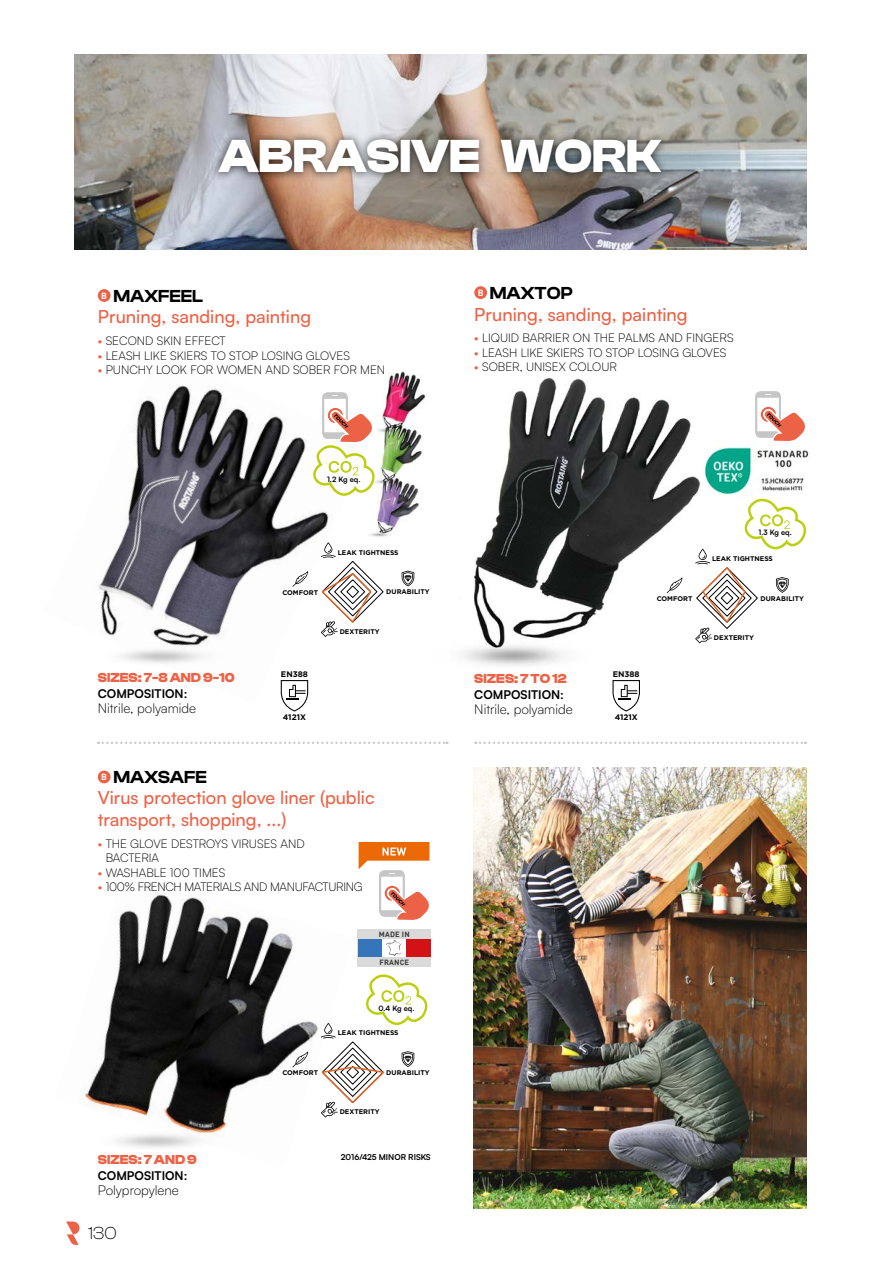
<style>
.page{position:relative;width:893px;height:1263px;background:#fff}
.page>*{position:absolute;margin:0;border:0;box-sizing:border-box;transform-origin:0 0}
.t1{font:700 48px "Clash Display";color:#fff}
.t2{font:500 18px/21.6px "Satoshi";color:#ec6246}
.t3{font:600 18px "Clash Display";color:#000}
.t4{font:300 18px "Clash Display";color:#000}
.t5{font:300 13.5px "Satoshi";color:#000}
.t6{font:700 13.5px "Clash Display";color:#ec6246}
.t7{font:300 12px/14.4px "Satoshi";color:#000}
.t8{font:300 12px "Satoshi";letter-spacing:-.03em;color:#000}
.t9{font:700 12px "Satoshi";color:#000}
.t10{font:700 8.1px "Gotham";color:#000}
.t11{font:700 8.1px "Satoshi";color:#000}
.t12{font:700 7.5px "DIN Pro";letter-spacing:.03em;color:#3c3c3b}
.t13{font:700 7.35px "Satoshi";color:#000}
.t14{font:700 6.75px "Gotham";color:#000}
.s1{font-weight:400;color:#ec6246}
</style>
<div class="page">
<svg style="left:66px;top:1221px;width:14px;height:24px"></svg>
<img style="left:98px;top:385px;width:231px;height:310px">
<img style="left:87px;top:894px;width:239px;height:224px">
<img style="left:74px;top:54px;width:732px;height:196px">
<div style="left:210px;top:131px;width:460px;height:51px;background:#000;opacity:.75"></div>
<img style="left:464px;top:377px;width:237px;height:289px">
<img style="left:98px;top:608px;width:159px;height:71px">
<div style="left:98px;top:289px;width:13px;height:13px;background:#ec6246;border-radius:50%"></div>
<div style="left:98px;top:770px;width:13px;height:13px;background:#ec6246;border-radius:50%"></div>
<div style="left:474px;top:286px;width:13px;height:13px;background:#ec6246;border-radius:50%"></div>
<svg style="left:281px;top:680px;width:27px;height:31px"></svg>
<svg style="left:612px;top:680px;width:28px;height:31px"></svg>
<svg style="left:292px;top:571px;width:16px;height:16px"></svg>
<svg style="left:402px;top:571px;width:12px;height:15px"></svg>
<svg style="left:292px;top:1052px;width:16px;height:15px"></svg>
<svg style="left:667px;top:577px;width:16px;height:16px"></svg>
<svg style="left:320px;top:542px;width:63px;height:95px"></svg>
<img style="left:473px;top:767px;width:333px;height:442px">
<img style="left:382px;top:370px;width:44px;height:52px">
<img style="left:377px;top:422px;width:45px;height:55px">
<img style="left:369px;top:477px;width:50px;height:60px">
<svg style="left:475px;top:742px;width:331px;height:2px"></svg>
<svg style="left:98px;top:742px;width:350px;height:2px"></svg>
<img style="left:84px;top:1093px;width:168px;height:55px">
<svg style="left:359px;top:842px;width:71px;height:78px"></svg>
<svg style="left:755px;top:391px;width:50px;height:49px"></svg>
<img style="left:704px;top:440px;width:105px;height:55px">
<svg style="left:313px;top:390px;width:62px;height:106px"></svg>
<svg style="left:695px;top:498px;width:111px;height:145px"></svg>
<svg style="left:319px;top:974px;width:109px;height:143px"></svg>
<div style="left:358px;top:929px;width:73px;height:37px;background:#dadada"></div>
<div style="left:358px;top:939px;width:24px;height:18px;background:#3775ba"></div>
<div style="left:382px;top:939px;width:24px;height:18px;background:#fff"></div>
<div style="left:406px;top:939px;width:25px;height:18px;background:#d31216"></div>
<svg style="left:386px;top:940px;width:16px;height:16px"></svg>
<h1 class="t1" style="left:219px;top:130px;width:444px">ABRASIVE WORK</h1>
<h2 class="t3" style="left:101px;top:286px;width:103px"><sup>B</sup> MAXFEEL</h2>
<h2 class="t2" style="left:98px;top:305px;width:215px">Pruning, sanding, painting</h2>
<p class="t7" style="left:98px;top:333px;width:129px"><span class="s1">•</span> SECOND SKIN EFFECT</p>
<p class="t7" style="left:98px;top:348px;width:254px"><span class="s1">•</span> LEASH LIKE SKIERS TO STOP LOSING GLOVES</p>
<p class="t7" style="left:98px;top:362px;width:289px"><span class="s1">•</span> PUNCHY LOOK FOR WOMEN AND SOBER FOR MEN</p>
<p class="t13" style="left:327px;top:473px;width:35px">1.2 Kg eq.</p>
<p class="t14" style="left:338px;top:548px;width:62px">LEAK TIGHTNESS</p>
<p class="t14" style="left:282px;top:588px;width:37px">COMFORT</p>
<p class="t14" style="left:386px;top:588px;width:45px">DURABILITY</p>
<p class="t6" style="left:98px;top:670px;width:138px">SIZES: 7-8 AND 9-10</p>
<p class="t9" style="left:98px;top:685px;width:91px">COMPOSITION:</p>
<p class="t5" style="left:98px;top:700px;width:100px">Nitrile, polyamide</p>
<p class="t10" style="left:281px;top:669px;width:28px">EN388</p>
<p class="t10" style="left:283px;top:712px;width:25px">4121X</p>
<p class="t14" style="left:340px;top:627px;width:41px">DEXTERITY</p>
<h2 class="t3" style="left:101px;top:767px;width:107px"><sup>B</sup> MAXSAFE</h2>
<h2 class="t2" style="left:98px;top:786px;width:278px">Virus protection glove liner (public transport, shopping, ...)</h2>
<p class="t7" style="left:106px;top:836px;width:200px;text-indent:-8px"><span class="s1">•</span> THE GLOVE DESTROYS VIRUSES AND<br>BACTERIA</p>
<p class="t7" style="left:98px;top:865px;width:129px"><span class="s1">•</span> WASHABLE 100 TIMES</p>
<p class="t8" style="left:98px;top:879px;width:266px"><span class="s1">•</span> 100% FRENCH MATERIALS AND MANUFACTURING</p>
<p class="t12" style="left:379px;top:928px;width:32px">MADE IN</p>
<p class="t12" style="left:379px;top:956px;width:31px">FRANCE</p>
<p class="t13" style="left:379px;top:1003px;width:37px">0.4 Kg eq.</p>
<p class="t14" style="left:338px;top:1028px;width:62px">LEAK TIGHTNESS</p>
<p class="t14" style="left:282px;top:1068px;width:37px">COMFORT</p>
<p class="t14" style="left:386px;top:1068px;width:45px">DURABILITY</p>
<p class="t6" style="left:98px;top:1151px;width:101px">SIZES: 7 AND 9</p>
<p class="t9" style="left:98px;top:1167px;width:91px">COMPOSITION:</p>
<p class="t5" style="left:98px;top:1181px;width:83px">Polypropylene</p>
<h2 class="t4" style="left:88px;top:1222px;width:30px">130</h2>
<p class="t14" style="left:340px;top:1107px;width:41px">DEXTERITY</p>
<p class="t11" style="left:341px;top:1151px;width:91px">2016/425 MINOR RISKS</p>
<h2 class="t3" style="left:478px;top:283px;width:96px"><sup>B</sup> MAXTOP</h2>
<h2 class="t2" style="left:474px;top:302px;width:215px">Pruning, sanding, painting</h2>
<p class="t7" style="left:474px;top:331px;width:261px"><span class="s1">•</span> LIQUID BARRIER ON THE PALMS AND FINGERS</p>
<p class="t7" style="left:474px;top:345px;width:254px"><span class="s1">•</span> LEASH LIKE SKIERS TO STOP LOSING GLOVES</p>
<p class="t7" style="left:474px;top:359px;width:144px"><span class="s1">•</span> SOBER, UNISEX COLOUR</p>
<p class="t13" style="left:759px;top:527px;width:35px">1.3 Kg eq.</p>
<p class="t14" style="left:712px;top:554px;width:62px">LEAK TIGHTNESS</p>
<p class="t14" style="left:657px;top:594px;width:37px">COMFORT</p>
<p class="t14" style="left:761px;top:594px;width:45px">DURABILITY</p>
<p class="t6" style="left:474px;top:671px;width:94px">SIZES: 7 TO 12</p>
<p class="t9" style="left:474px;top:686px;width:91px">COMPOSITION:</p>
<p class="t5" style="left:474px;top:701px;width:100px">Nitrile, polyamide</p>
<p class="t10" style="left:613px;top:669px;width:28px">EN388</p>
<p class="t10" style="left:615px;top:712px;width:25px">4121X</p>
<p class="t14" style="left:714px;top:633px;width:41px">DEXTERITY</p>
</div>
